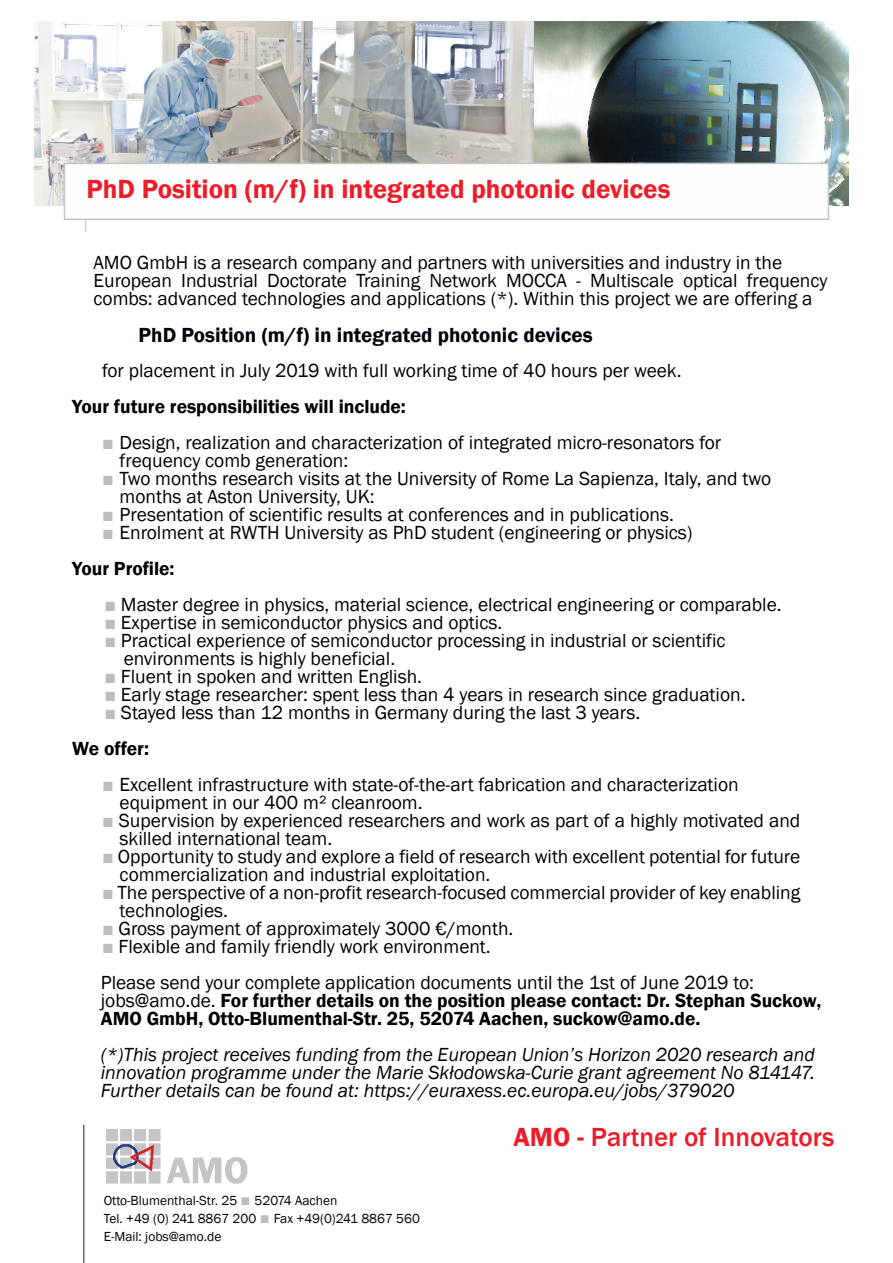
<style>
.page{position:relative;width:893px;height:1263px;background:#fff}
.page>*{position:absolute;margin:0;border:0;box-sizing:border-box;transform-origin:0 0}
.t1{font:600 27px "Franklin Gothic";color:#ee1c28}
.t2{font:500 27px "Franklin Gothic";color:#ee1c28}
.t3{font:600 21px "Franklin Gothic";color:#00010f}
.t4{font:19.5px/18px "Franklin Gothic";color:#000}
.t5{font:600 19.5px/18px "Franklin Gothic";color:#000}
.t6{font:italic 19.5px/18px "Franklin Gothic";color:#000;text-align:justify}
.t7{font:13.5px/18px "Franklin Gothic";color:#000}
.s1{color:#bcbdc0}
.s2{font-weight:600}
.s3{font-weight:400}
.s4{font-size:16.5px;color:#bcbdc0}
</style>
<div class="page">
<hr style="left:86px;top:181px;width:1px;height:51px;background:#bcbdc0">
<img style="left:106px;top:1129px;width:142px;height:55px">
<hr style="left:84px;top:1125px;width:1px;height:138px;background:#231f20">
<img style="left:35px;top:21px;width:813px;height:184px">
<div style="left:65px;top:163px;width:763px;height:56px;background:#fdfefe"></div>
<div style="left:64px;top:163px;width:765px;height:57px;border:2px solid #c3c5c6"></div>
<h1 class="t1" style="left:87px;top:172px;width:585px">PhD Position (m/f) in integrated photonic devices</h1>
<p class="t4" style="left:94px;top:253px;width:735px">AMO GmbH is a research company and partners with universities and industry in the<br>European Industrial Doctorate Training Network MOCCA - Multiscale optical frequency combs: advanced technologies and applications (*). Within this project we are offering a</p>
<p class="t3" style="left:139px;top:322px;width:456px">PhD Position (m/f) in integrated photonic devices</p>
<p class="t4" style="left:102px;top:361px;width:581px">for placement in July 2019 with full working time of 40 hours per week.</p>
<p class="t5" style="left:72px;top:397px;width:335px">Your future responsibilities will include:</p>
<p class="t4" style="left:120px;top:433px;width:603px;text-indent:-18px"><span class="s1">■</span> Design, realization and characterization of integrated micro-resonators for frequency comb generation:</p>
<p class="t4" style="left:120px;top:469px;width:653px;text-indent:-18px"><span class="s1">■</span> Two months research visits at the University of Rome La Sapienza, Italy, and two months at Aston University, UK:</p>
<p class="t4" style="left:102px;top:505px;width:573px"><span class="s1">■</span> Presentation of scientific results at conferences and in publications.</p>
<p class="t4" style="left:72px;top:514px;width:622px;line-height:36px;text-indent:30px"><span class="s1">■</span> Enrolment at RWTH University as PhD student (engineering or physics)<br><span class="s2">Your Profile:</span></p>
<p class="t4" style="left:104px;top:595px;width:679px"><span class="s1">■</span> Master degree in physics, material science, electrical engineering or comparable.</p>
<p class="t4" style="left:104px;top:613px;width:399px"><span class="s1">■</span> Expertise in semiconductor physics and optics.</p>
<p class="t4" style="left:124px;top:631px;width:603px;text-indent:-19px"><span class="s1">■</span> Practical experience of semiconductor processing in industrial or scientific environments is highly beneficial.</p>
<p class="t4" style="left:104px;top:667px;width:319px"><span class="s1">■</span> Fluent in spoken and written English.</p>
<p class="t4" style="left:104px;top:685px;width:643px"><span class="s1">■</span> Early stage researcher: spent less than 4 years in research since graduation.</p>
<p class="t4" style="left:72px;top:694px;width:569px;line-height:36px;text-indent:32px"><span class="s1">■</span> Stayed less than 12 months in Germany during the last 3 years.<br><span class="s2">We offer:</span></p>
<p class="t4" style="left:120px;top:775px;width:620px;text-indent:-18px"><span class="s1">■</span> Excellent infrastructure with state-of-the-art fabrication and characterization equipment in our 400 m² cleanroom.</p>
<p class="t4" style="left:120px;top:811px;width:682px;text-indent:-18px"><span class="s1">■</span> Supervision by experienced researchers and work as part of a highly motivated and skilled international team.</p>
<p class="t4" style="left:120px;top:847px;width:682px;text-indent:-18px"><span class="s1">■</span> Opportunity to study and explore a field of research with excellent potential for future commercialization and industrial exploitation.</p>
<p class="t4" style="left:120px;top:883px;width:682px;text-indent:-18px"><span class="s1">■</span> The perspective of a non-profit research-focused commercial provider of key enabling technologies.</p>
<p class="t4" style="left:102px;top:919px;width:413px"><span class="s1">■</span> Gross payment of approximately 3000 €/month.</p>
<p class="t4" style="left:102px;top:937px;width:390px"><span class="s1">■</span> Flexible and family friendly work environment.</p>
<p class="t5" style="left:101px;top:973px;width:722px"><span class="s3">Please send your complete application documents until the 1st of June 2019 to: jobs@amo.de.</span> For further details on the position please contact: Dr. Stephan Suckow,<br>AMO GmbH, Otto-Blumenthal-Str. 25, 52074 Aachen, suckow@amo.de.</p>
<p class="t6" style="left:101px;top:1045px;width:716px">(*)This project receives funding from the European Union’s Horizon 2020 research and innovation programme under the Marie Skłodowska-Curie grant agreement No 814147.<br>Further details can be found at: https://euraxess.ec.europa.eu/jobs/379020</p>
<p class="t7" style="left:104px;top:1191px;width:318px">Otto-Blumenthal-Str. 25 <span class="s4">■</span> 52074 Aachen<br>Tel. +49 (0) 241 8867 200 <span class="s4">■</span> Fax +49(0)241 8867 560<br>E-Mail: jobs@amo.de</p>
<h1 class="t2" style="left:513px;top:1120px;width:322px"><span class="s2">AMO -</span> Partner of Innovators</h1>
</div>
